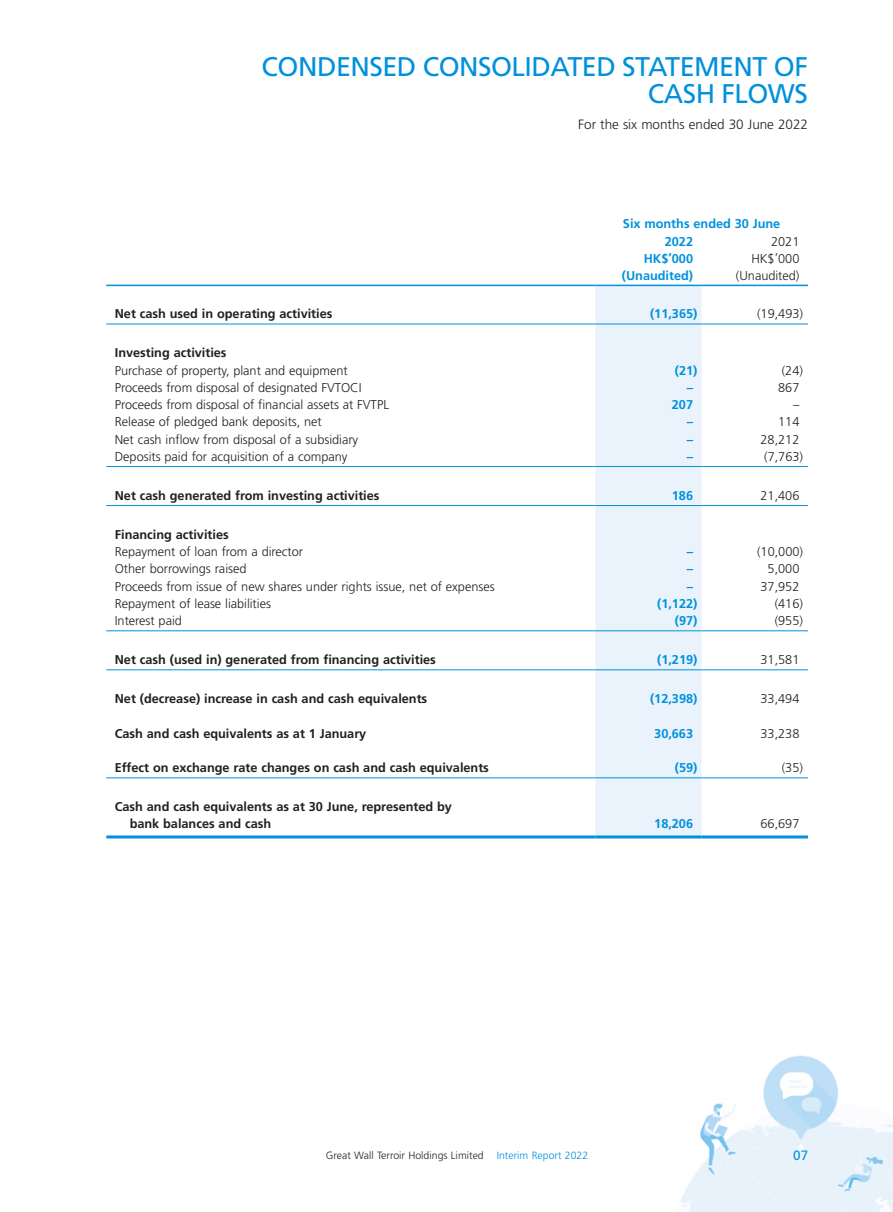
<style>
.page{position:relative;width:893px;height:1212px;background:#fff}
.page>*{position:absolute;margin:0;border:0;box-sizing:border-box;transform-origin:0 0}
.t1{font:27px/27px "Frutiger LT Std";letter-spacing:-.02em;color:#0091dc;text-align:right}
.t2{font:300 13.5px "Frutiger LT Std";color:#231f20}
.t3{font:13.5px "Frutiger LT Std";color:#0091dc}
.Body_Text{font:300 12.75px "Frutiger LT Std";color:#231f20}
.Body_Text-2{font:700 12.75px/17.2px "Frutiger LT Std";color:#231f20}
.Body_Text-3{font:700 12.75px "Frutiger LT Std";color:#0091dc}
.t4{font:300 10.5px "Frutiger LT Std";letter-spacing:.005em;color:#231f20}
.s1{color:#0091dc}
</style>
<div class="page">
<img style="left:680px;top:1055px;width:213px;height:157px">
<div style="left:595px;top:286px;width:107px;height:549px;background:#eaf3fc"></div>
<hr style="left:106px;top:285px;width:489px;height:1px;background:#0091dc">
<hr style="left:595px;top:285px;width:107px;height:1px;background:#0091dc">
<hr style="left:702px;top:285px;width:106px;height:1px;background:#0091dc">
<hr style="left:106px;top:324px;width:489px;height:1px;background:#0091dc">
<hr style="left:595px;top:324px;width:107px;height:1px;background:#0091dc">
<hr style="left:702px;top:324px;width:106px;height:1px;background:#0091dc">
<hr style="left:106px;top:466px;width:489px;height:1px;background:#0091dc">
<hr style="left:595px;top:466px;width:107px;height:1px;background:#0091dc">
<hr style="left:702px;top:466px;width:106px;height:1px;background:#0091dc">
<hr style="left:106px;top:505px;width:489px;height:1px;background:#0091dc">
<hr style="left:595px;top:505px;width:107px;height:1px;background:#0091dc">
<hr style="left:702px;top:505px;width:106px;height:1px;background:#0091dc">
<hr style="left:106px;top:630px;width:489px;height:1px;background:#0091dc">
<hr style="left:595px;top:630px;width:107px;height:1px;background:#0091dc">
<hr style="left:702px;top:630px;width:106px;height:1px;background:#0091dc">
<hr style="left:106px;top:669px;width:489px;height:1px;background:#0091dc">
<hr style="left:595px;top:669px;width:107px;height:1px;background:#0091dc">
<hr style="left:702px;top:669px;width:106px;height:1px;background:#0091dc">
<hr style="left:106px;top:777px;width:489px;height:1px;background:#0091dc">
<hr style="left:595px;top:777px;width:107px;height:1px;background:#0091dc">
<hr style="left:702px;top:777px;width:106px;height:1px;background:#0091dc">
<hr style="left:106px;top:835px;width:489px;height:3px;background:#0091dc">
<hr style="left:595px;top:835px;width:107px;height:3px;background:#0091dc">
<hr style="left:702px;top:835px;width:106px;height:3px;background:#0091dc">
<h1 class="t1" style="left:262px;top:53px;width:548px">CONDENSED CONSOLIDATED STATEMENT OF<br>CASH FLOWS</h1>
<p class="t2" style="left:578px;top:117px;width:231px">For the six months ended 30 June 2022</p>
<p class="Body_Text-3" style="left:623px;top:216px;width:159px">Six months ended 30 June</p>
<p class="Body_Text-3" style="left:665px;top:234px;width:30px">2022</p>
<p class="Body_Text" style="left:771px;top:234px;width:30px">2021</p>
<p class="Body_Text-3" style="left:644px;top:251px;width:51px">HK$’000</p>
<p class="Body_Text" style="left:751px;top:251px;width:50px">HK$’000</p>
<p class="Body_Text-3" style="left:622px;top:268px;width:73px">(Unaudited)</p>
<p class="Body_Text" style="left:736px;top:268px;width:65px">(Unaudited)</p>
<p class="Body_Text-2" style="left:115px;top:305px;width:219px">Net cash used in operating activities</p>
<p class="Body_Text-3" style="left:650px;top:306px;width:49px">(11,365)</p>
<p class="Body_Text" style="left:757px;top:307px;width:47px">(19,493)</p>
<p class="Body_Text-2" style="left:115px;top:344px;width:113px">Investing activities</p>
<p class="Body_Text" style="left:115px;top:363px;width:234px">Purchase of property, plant and equipment</p>
<p class="Body_Text-3" style="left:675px;top:363px;width:24px">(21)</p>
<p class="Body_Text" style="left:782px;top:363px;width:23px">(24)</p>
<p class="Body_Text" style="left:115px;top:380px;width:248px">Proceeds from disposal of designated FVTOCI</p>
<p class="Body_Text-3" style="left:687px;top:380px;width:8px">–</p>
<p class="Body_Text" style="left:778px;top:380px;width:23px">867</p>
<p class="Body_Text" style="left:115px;top:397px;width:276px">Proceeds from disposal of financial assets at FVTPL</p>
<p class="Body_Text-3" style="left:672px;top:397px;width:23px">207</p>
<p class="Body_Text" style="left:793px;top:397px;width:8px">–</p>
<p class="Body_Text" style="left:115px;top:415px;width:209px">Release of pledged bank deposits, net</p>
<p class="Body_Text-3" style="left:687px;top:414px;width:8px">–</p>
<p class="Body_Text" style="left:778px;top:415px;width:23px">114</p>
<p class="Body_Text" style="left:115px;top:432px;width:245px">Net cash inflow from disposal of a subsidiary</p>
<p class="Body_Text-3" style="left:687px;top:432px;width:8px">–</p>
<p class="Body_Text" style="left:761px;top:432px;width:40px">28,212</p>
<p class="Body_Text" style="left:115px;top:449px;width:234px">Deposits paid for acquisition of a company</p>
<p class="Body_Text-3" style="left:687px;top:449px;width:8px">–</p>
<p class="Body_Text" style="left:764px;top:449px;width:40px">(7,763)</p>
<p class="Body_Text-2" style="left:115px;top:487px;width:266px">Net cash generated from investing activities</p>
<p class="Body_Text-3" style="left:672px;top:488px;width:23px">186</p>
<p class="Body_Text" style="left:761px;top:488px;width:40px">21,406</p>
<p class="Body_Text-2" style="left:115px;top:526px;width:115px">Financing activities</p>
<p class="Body_Text" style="left:115px;top:544px;width:190px">Repayment of loan from a director</p>
<p class="Body_Text-3" style="left:687px;top:544px;width:8px">–</p>
<p class="Body_Text" style="left:757px;top:544px;width:47px">(10,000)</p>
<p class="Body_Text" style="left:115px;top:562px;width:133px">Other borrowings raised</p>
<p class="Body_Text-3" style="left:687px;top:561px;width:8px">–</p>
<p class="Body_Text" style="left:768px;top:562px;width:33px">5,000</p>
<p class="Body_Text" style="left:115px;top:579px;width:381px">Proceeds from issue of new shares under rights issue, net of expenses</p>
<p class="Body_Text-3" style="left:687px;top:579px;width:8px">–</p>
<p class="Body_Text" style="left:761px;top:579px;width:40px">37,952</p>
<p class="Body_Text" style="left:115px;top:596px;width:158px">Repayment of lease liabilities</p>
<p class="Body_Text-3" style="left:657px;top:596px;width:42px">(1,122)</p>
<p class="Body_Text" style="left:775px;top:596px;width:30px">(416)</p>
<p class="Body_Text" style="left:115px;top:613px;width:69px">Interest paid</p>
<p class="Body_Text-3" style="left:675px;top:613px;width:24px">(97)</p>
<p class="Body_Text" style="left:775px;top:613px;width:30px">(955)</p>
<p class="Body_Text-2" style="left:115px;top:651px;width:323px">Net cash (used in) generated from financing activities</p>
<p class="Body_Text-3" style="left:657px;top:652px;width:42px">(1,219)</p>
<p class="Body_Text" style="left:761px;top:652px;width:40px">31,581</p>
<p class="Body_Text-2" style="left:115px;top:690px;width:314px">Net (decrease) increase in cash and cash equivalents</p>
<p class="Body_Text-3" style="left:650px;top:691px;width:49px">(12,398)</p>
<p class="Body_Text" style="left:761px;top:691px;width:40px">33,494</p>
<p class="Body_Text-2" style="left:115px;top:725px;width:253px">Cash and cash equivalents as at 1 January</p>
<p class="Body_Text-3" style="left:654px;top:726px;width:40px">30,663</p>
<p class="Body_Text" style="left:761px;top:726px;width:40px">33,238</p>
<p class="Body_Text-2" style="left:115px;top:759px;width:376px">Effect on exchange rate changes on cash and cash equivalents</p>
<p class="Body_Text-3" style="left:675px;top:760px;width:24px">(59)</p>
<p class="Body_Text" style="left:782px;top:760px;width:23px">(35)</p>
<p class="Body_Text-2" style="left:130px;top:798px;width:324px;text-indent:-15px">Cash and cash equivalents as at 30 June, represented by bank balances and cash</p>
<p class="Body_Text-3" style="left:654px;top:816px;width:40px">18,206</p>
<p class="Body_Text" style="left:761px;top:817px;width:40px">66,697</p>
<p class="t4" style="left:326px;top:1150px;width:264px">Great Wall Terroir Holdings Limited <span class="s1">Interim Report 2022</span></p>
<p class="t3" style="left:793px;top:1147px;width:17px">07</p>
</div>
